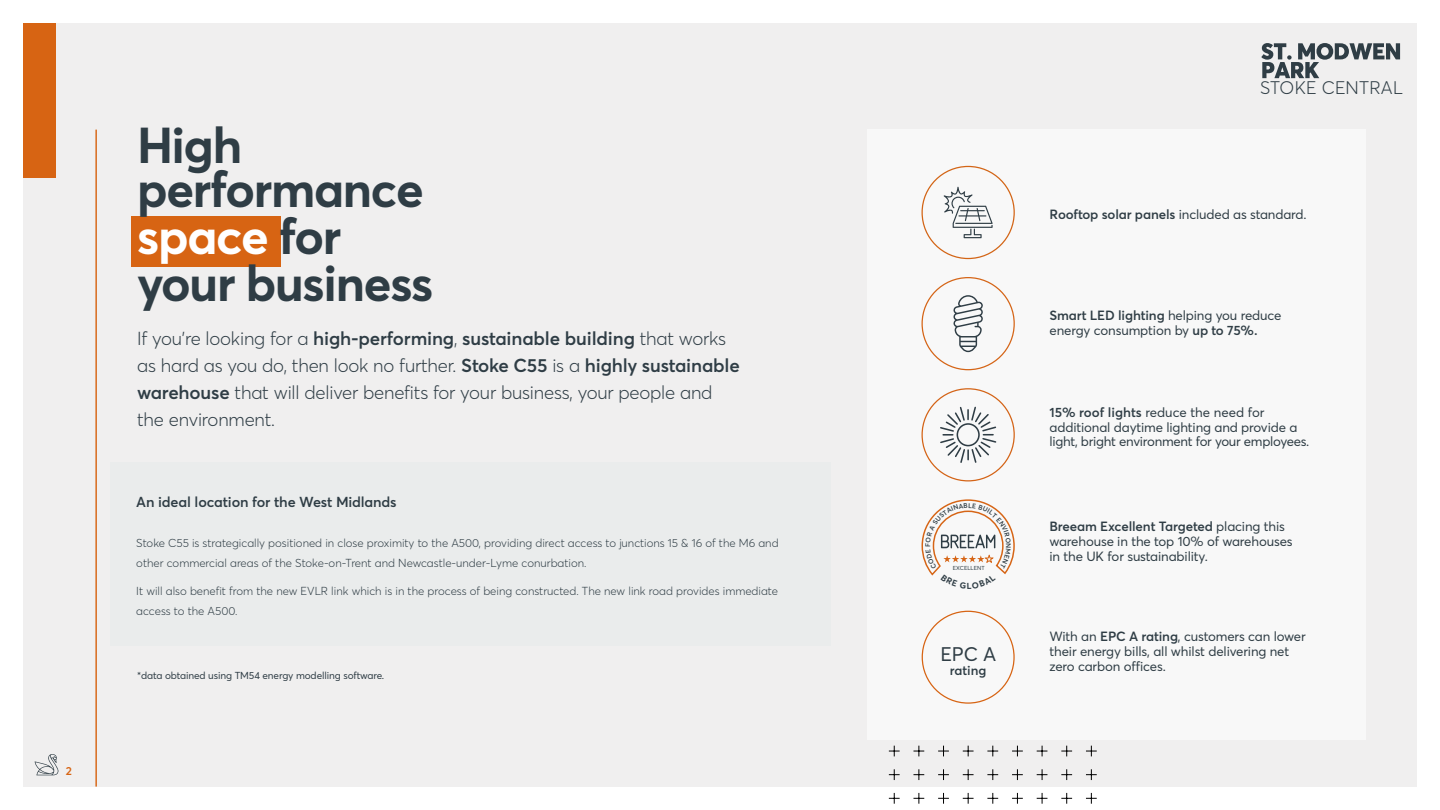
<style>
.page{position:relative;width:1440px;height:810px;background:#fff}
.page>*{position:absolute;margin:0;border:0;box-sizing:border-box;transform-origin:0 0}
.t1{font:700 49.8px/45.8px "Averta Std";letter-spacing:-.025em;color:#2f3d45}
.t2{font:19.5px "Averta Std";color:#2f3d45}
.t3{font:300 18.6px/27.2px "Averta Std";letter-spacing:-.01em;color:#2f3d45}
.t4{font:300 18px "Averta Std";letter-spacing:.01em;color:#2f3d45}
.t5{font:600 14.33px "Averta Std";letter-spacing:-.01em;color:#2f3d45}
.t6{font:13.2px/14.9px "Averta Std";letter-spacing:-.01em;color:#2f3d45}
.t7{font:600 13.05px "Averta Std";color:#2f3d45}
.t8{font:600 11.55px "Averta Std";color:#d76413}
.t9{font:300 11.48px/20px "Averta Std";color:#2f3d45}
.t10{font:10.05px "Averta Std";letter-spacing:-.01em;color:#2f3d45}
.t11{font:5.7px "Averta Std";color:#2f3d45}
.s1{color:#fff}
.s2{font-weight:600}
</style>
<div class="page">
<div style="left:23px;top:23px;width:1394px;height:764px;background:#f0efef"></div>
<div style="left:111px;top:463px;width:720px;height:183px;background:#eaecec"></div>
<div style="left:131px;top:216px;width:149px;height:50px;background:#d76413"></div>
<hr style="left:95px;top:130px;width:2px;height:657px;background:#d76413">
<div style="left:868px;top:130px;width:498px;height:610px;background:#f8f8f8"></div>
<svg style="left:944px;top:187px;width:49px;height:51px"></svg>
<svg style="left:953px;top:295px;width:30px;height:57px"></svg>
<svg style="left:1086px;top:746px;width:11px;height:10px"></svg>
<svg style="left:1061px;top:746px;width:11px;height:10px"></svg>
<svg style="left:1037px;top:746px;width:10px;height:10px"></svg>
<svg style="left:1012px;top:746px;width:11px;height:10px"></svg>
<svg style="left:987px;top:746px;width:11px;height:10px"></svg>
<svg style="left:963px;top:746px;width:11px;height:10px"></svg>
<svg style="left:938px;top:746px;width:11px;height:10px"></svg>
<svg style="left:913px;top:746px;width:11px;height:10px"></svg>
<svg style="left:889px;top:746px;width:11px;height:10px"></svg>
<svg style="left:1086px;top:769px;width:11px;height:11px"></svg>
<svg style="left:1061px;top:769px;width:11px;height:11px"></svg>
<svg style="left:1037px;top:769px;width:10px;height:11px"></svg>
<svg style="left:1012px;top:769px;width:11px;height:11px"></svg>
<svg style="left:987px;top:769px;width:11px;height:11px"></svg>
<svg style="left:963px;top:769px;width:11px;height:11px"></svg>
<svg style="left:938px;top:769px;width:11px;height:11px"></svg>
<svg style="left:913px;top:769px;width:11px;height:11px"></svg>
<svg style="left:889px;top:769px;width:11px;height:11px"></svg>
<svg style="left:1086px;top:793px;width:11px;height:11px"></svg>
<svg style="left:1061px;top:793px;width:11px;height:11px"></svg>
<svg style="left:1037px;top:793px;width:10px;height:11px"></svg>
<svg style="left:1012px;top:793px;width:11px;height:11px"></svg>
<svg style="left:987px;top:793px;width:11px;height:11px"></svg>
<svg style="left:963px;top:793px;width:11px;height:11px"></svg>
<svg style="left:938px;top:793px;width:11px;height:11px"></svg>
<svg style="left:913px;top:793px;width:11px;height:11px"></svg>
<svg style="left:889px;top:793px;width:11px;height:11px"></svg>
<svg style="left:940px;top:406px;width:57px;height:57px"></svg>
<svg style="left:35px;top:754px;width:23px;height:21px"></svg>
<div style="left:23px;top:23px;width:33px;height:155px;background:#d76413"></div>
<svg style="left:1261px;top:43px;width:139px;height:35px"></svg>
<svg style="left:921px;top:499px;width:94px;height:77px"></svg>
<p class="t8" style="left:66px;top:763px;width:8px">2</p>
<h1 class="t1" style="left:137px;top:120px;width:298px">High performance <span class="s1">space</span> for your business</h1>
<h3 class="t3" style="left:137px;top:324px;width:604px">If you’re looking for a <span class="s2">high-performing</span>, <span class="s2">sustainable building</span> that works as hard as you do, then look no further. <span class="s2">Stoke C55</span> is a <span class="s2">highly sustainable warehouse</span> that will deliver benefits for your business, your people and the environment.</h3>
<p class="t5" style="left:136px;top:492px;width:262px">An ideal location for the West Midlands</p>
<p class="t9" style="left:136px;top:532px;width:644px">Stoke C55 is strategically positioned in close proximity to the A500, providing direct access to junctions 15 &amp; 16 of the M6 and other commercial areas of the Stoke-on-Trent and Newcastle-under-Lyme conurbation.</p>
<p class="t9" style="left:136px;top:580px;width:643px">It will also benefit from the new EVLR link which is in the process of being constructed. The new link road provides immediate access to the A500.</p>
<p class="t10" style="left:137px;top:668px;width:249px">*data obtained using TM54 energy modelling software.</p>
<p class="t11" style="left:953px;top:564px;width:34px">EXCELLENT</p>
<h2 class="t2" style="left:940px;top:641px;width:58px">EPC A</h2>
<p class="t7" style="left:950px;top:661px;width:38px">rating</p>
<h3 class="t4" style="left:1260px;top:75px;width:144px">STOKE CENTRAL</h3>
<p class="t6" style="left:1050px;top:206px;width:259px"><span class="s2">Rooftop solar panels</span> included as standard.</p>
<p class="t6" style="left:1050px;top:307px;width:234px"><span class="s2">Smart LED lighting</span> helping you reduce energy consumption by <span class="s2">up to 75%.</span></p>
<p class="t6" style="left:1050px;top:404px;width:261px"><span class="s2">15% roof lights</span> reduce the need for additional daytime lighting and provide a light, bright environment for your employees.</p>
<p class="t6" style="left:1050px;top:519px;width:245px"><span class="s2">Breeam Excellent Targeted</span> placing this warehouse in the top 10% of warehouses in the UK for sustainability.</p>
<p class="t6" style="left:1050px;top:629px;width:258px">With an <span class="s2">EPC A rating</span>, customers can lower their energy bills, all whilst delivering net zero carbon offices.</p>
</div>
